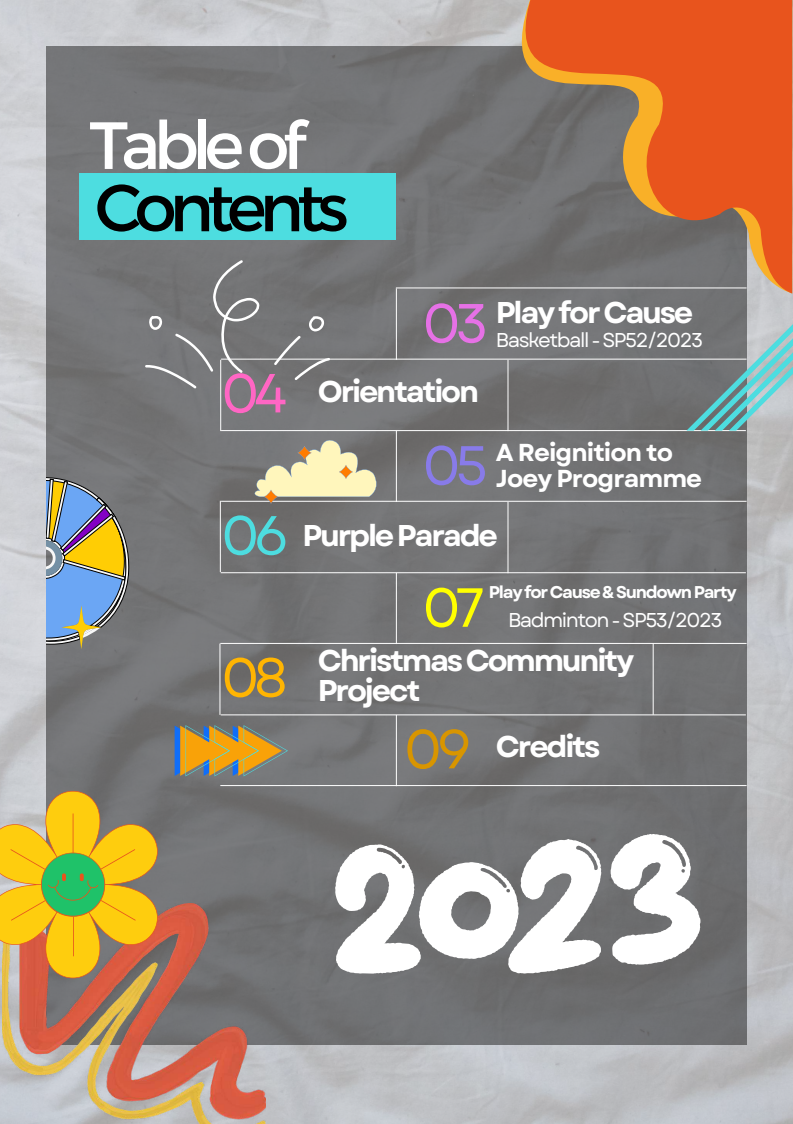
<style>
.page{position:relative;width:793px;height:1124px;background:#fff}
.page>*{position:absolute;margin:0;border:0;box-sizing:border-box;transform-origin:0 0}
.t1{font:66.6px "Montserrat";letter-spacing:-.1em;color:#000}
.t2{font:66.6px "Montserrat";letter-spacing:-.1em;color:#fff}
.t3{font:54.9px "Garet";color:#e671e6}
.t4{font:54.9px "Garet";color:#887be9}
.t5{font:54.9px "Garet";color:#4ddde0}
.t6{font:54.9px "Garet";color:#ff0}
.t7{font:700 30px/30px "Garet";letter-spacing:-.075em;color:#fff}
.t8{font:700 24.5px/26.2px "Garet";letter-spacing:-.035em;color:#fff}
.t9{font:20px "Garet";letter-spacing:-.075em;color:#fff}
.t10{font:700 17px "Garet";letter-spacing:-.075em;color:#fff}
.s1{font-weight:400;font-size:54.9px;color:#ff66c4}
.s2{font-weight:400;font-size:54.9px;color:#ffb502}
.s3{font-weight:400;font-size:54.9px;color:#d89500}
</style>
<div class="page">
<img style="left:0;top:0;width:792px;height:1123px">
<div style="left:46px;top:46px;width:700px;height:998px;background:#737475"></div>
<hr style="left:221px;top:359px;width:525px;height:1px;background:#fff">
<hr style="left:396px;top:287px;width:350px;height:1px;background:#fff">
<hr style="left:221px;top:430px;width:525px;height:1px;background:#fff">
<hr style="left:221px;top:501px;width:525px;height:1px;background:#fff">
<hr style="left:221px;top:572px;width:525px;height:1px;background:#fff">
<hr style="left:220px;top:643px;width:526px;height:1px;background:#fff">
<hr style="left:221px;top:714px;width:525px;height:1px;background:#fff">
<hr style="left:220px;top:785px;width:526px;height:1px;background:#fff">
<hr style="left:396px;top:288px;width:1px;height:72px;background:#fff">
<div style="left:79px;top:173px;width:317px;height:66px;background:#4ddde0"></div>
<hr style="left:507px;top:360px;width:1px;height:71px;background:#fff">
<hr style="left:396px;top:430px;width:1px;height:72px;background:#fff">
<hr style="left:507px;top:502px;width:1px;height:71px;background:#fff">
<hr style="left:396px;top:572px;width:1px;height:72px;background:#fff">
<hr style="left:653px;top:643px;width:1px;height:71px;background:#fff">
<hr style="left:396px;top:715px;width:1px;height:71px;background:#fff">
<svg style="left:475px;top:0;width:8px;height:293px"></svg>
<svg style="left:483px;top:0;width:309px;height:293px"></svg>
<svg style="left:145px;top:260px;width:115px;height:128px"></svg>
<svg style="left:274px;top:316px;width:56px;height:64px"></svg>
<hr style="left:220px;top:360px;width:1px;height:71px;background:#fff">
<hr style="left:220px;top:501px;width:1px;height:71px;background:#fff">
<img style="left:2px;top:903px;width:263px;height:220px">
<svg style="left:0;top:768px;width:207px;height:232px"></svg>
<svg style="left:0;top:791px;width:158px;height:187px;background:#c9b03b"></svg>
<svg style="left:46px;top:477px;width:83px;height:172px"></svg>
<svg style="left:175px;top:725px;width:113px;height:51px"></svg>
<svg style="left:254px;top:439px;width:127px;height:64px"></svg>
<svg style="left:686px;top:311px;width:107px;height:119px"></svg>
<svg style="left:335px;top:833px;width:365px;height:140px;fill:#fff"></svg>
<hr style="left:220px;top:643px;width:1px;height:72px;background:#fff">
<h1 class="t2" style="left:89px;top:102px;width:217px">Table of</h1>
<h1 class="t1" style="left:95px;top:164px;width:255px">Contents</h1>
<h2 class="t3" style="left:422px;top:284px;width:68px">03</h2>
<p class="t7" style="left:221px;top:377px;width:259px"><span class="s1">04</span> Orientation</p>
<p class="t7" style="left:496px;top:297px;width:199px">Play for Cause</p>
<p class="t9" style="left:496px;top:326px;width:209px">Basketball - SP52/2023</p>
<h2 class="t5" style="left:221px;top:496px;width:69px">06</h2>
<h2 class="t4" style="left:422px;top:426px;width:67px">05</h2>
<p class="t8" style="left:496px;top:439px;width:208px">A Reignition to<br>Joey Programme</p>
<p class="t7" style="left:302px;top:520px;width:197px">Purple Parade</p>
<p class="t10" style="left:489px;top:580px;width:249px">Play for Cause &amp; Sundown Party</p>
<p class="t9" style="left:508px;top:605px;width:216px">Badminton - SP53/2023</p>
<h2 class="t6" style="left:422px;top:568px;width:64px">07</h2>
<p class="t7" style="left:221px;top:645px;width:415px;text-indent:97px">Christmas Community<br><span class="s2">08</span> Project</p>
<p class="t7" style="left:404px;top:731px;width:198px"><span class="s3">09</span> Credits</p>
</div>
